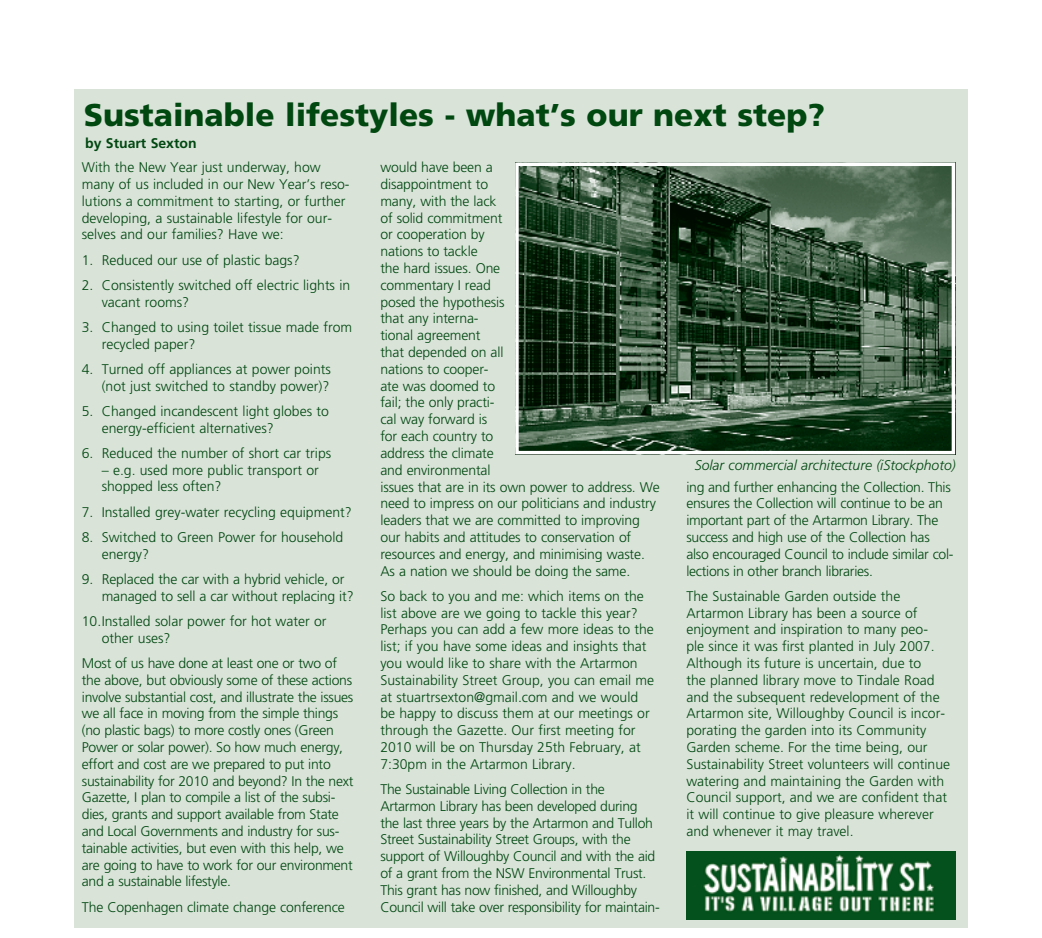
<style>
.page{position:relative;width:1042px;height:938px;background:#fff}
.page>*{position:absolute;margin:0;border:0;box-sizing:border-box;transform-origin:0 0}
.t1{font:900 31.5px "Frutiger";color:#004710}
.t2{font:300 14px/16.8px "Frutiger";letter-spacing:-.01em;color:#004710}
.t3{font:italic 300 14px "Frutiger";color:#004710}
.t4{font:700 14px "Frutiger";color:#004710}
</style>
<div class="page">
<div style="left:74px;top:89px;width:893px;height:839px;background:#d9e3d8"></div>
<img style="left:686px;top:851px;width:269px;height:68px">
<img style="left:520px;top:167px;width:430px;height:282px">
<div style="left:515px;top:162px;width:440px;height:292px;border:4px solid #fff"></div>
<h1 class="t1" style="left:84px;top:96px;width:743px">Sustainable lifestyles - what’s our next step?</h1>
<p class="t4" style="left:85px;top:135px;width:113px">by Stuart Sexton</p>
<p class="t2" style="left:82px;top:159px;width:269px">With the New Year just underway, how many of us included in our New Year’s reso&shy;lutions a commitment to starting, or further developing, a sustainable lifestyle for our&shy;selves and our families? Have we:</p>
<p class="t2" style="left:82px;top:252px;width:219px">1. Reduced our use of plastic bags?</p>
<p class="t2" style="left:102px;top:277px;width:250px;text-indent:-20px">2. Consistently switched off electric lights in vacant rooms?</p>
<p class="t2" style="left:102px;top:319px;width:252px;text-indent:-20px">3. Changed to using toilet tissue made from recycled paper?</p>
<p class="t2" style="left:82px;top:361px;width:250px;text-align:right">4. Turned off appliances at power points (not just switched to standby power)?</p>
<p class="t2" style="left:102px;top:403px;width:229px;text-indent:-20px">5. Changed incandescent light globes to energy-efficient alternatives?</p>
<p class="t2" style="left:82px;top:445px;width:251px">6. Reduced the number of short car trips</p>
<p class="t2" style="left:102px;top:462px;width:219px">– e.g. used more public transport or shopped less often?</p>
<p class="t2" style="left:82px;top:504px;width:271px">7. Installed grey-water recycling equipment?</p>
<p class="t2" style="left:102px;top:529px;width:243px;text-indent:-20px">8. Switched to Green Power for household energy?</p>
<p class="t2" style="left:102px;top:571px;width:253px;text-indent:-20px">9. Replaced the car with a hybrid vehicle, or managed to sell a car without replacing it?</p>
<p class="t2" style="left:102px;top:613px;width:226px;text-indent:-20px">10.Installed solar power for hot water or other uses?</p>
<p class="t2" style="left:82px;top:655px;width:273px">Most of us have done at least one or two of the above, but obviously some of these actions involve substantial cost, and illustrate the issues we all face in moving from the simple things (no plastic bags) to more costly ones (Green Power or solar power). So how much energy, effort and cost are we prepared to put into sustainability for 2010 and beyond? In the next Gazette, I plan to compile a list of the subsi&shy;dies, grants and support available from State and Local Governments and industry for sus&shy;tainable activities, but even with this help, we are going to have to work for our environment and a sustainable lifestyle.</p>
<p class="t2" style="left:82px;top:898px;width:264px">The Copenhagen climate change conference</p>
<p class="t2" style="left:380px;top:159px;width:281px">would have been a<br>disappointment to<br>many, with the lack<br>of solid commitment<br>or cooperation by<br>nations to tackle<br>the hard issues. One<br>commentary I read<br>posed the hypothesis<br>that any interna-<br>tional agreement<br>that depended on all<br>nations to cooper-<br>ate was doomed to<br>fail; the only practi-<br>cal way forward is<br>for each country to<br>address the climate<br>and environmental<br>issues that are in its own power to address. We need to impress on our politicians and industry leaders that we are committed to improving our habits and attitudes to conservation of resources and energy, and minimising waste.<br>As a nation we should be doing the same.</p>
<p class="t2" style="left:380px;top:588px;width:275px">So back to you and me: which items on the list above are we going to tackle this year?<br>Perhaps you can add a few more ideas to the list; if you have some ideas and insights that you would like to share with the Artarmon Sustainability Street Group, you can email me at stuartrsexton@gmail.com and we would be happy to discuss them at our meetings or through the Gazette. Our first meeting for 2010 will be on Thursday 25th February, at 7:30pm in the Artarmon Library.</p>
<p class="t2" style="left:380px;top:781px;width:281px">The Sustainable Living Collection in the Artarmon Library has been developed during the last three years by the Artarmon and Tulloh Street Sustainability Street Groups, with the support of Willoughby Council and with the aid of a grant from the NSW Environmental Trust.<br>This grant has now finished, and Willoughby Council will take over responsibility for maintain-</p>
<p class="t3" style="left:695px;top:457px;width:262px">Solar commercial architecture (iStockphoto)</p>
<p class="t2" style="left:686px;top:478px;width:269px">ing and further enhancing the Collection. This ensures the Collection will continue to be an important part of the Artarmon Library. The success and high use of the Collection has also encouraged Council to include similar col&shy;lections in other branch libraries.</p>
<p class="t2" style="left:686px;top:588px;width:265px">The Sustainable Garden outside the Artarmon Library has been a source of enjoyment and inspiration to many peo-<br>ple since it was first planted in July 2007.<br>Although its future is uncertain, due to<br>the planned library move to Tindale Road and the subsequent redevelopment of the Artarmon site, Willoughby Council is incor&shy;porating the garden into its Community Garden scheme. For the time being, our Sustainability Street volunteers will continue watering and maintaining the Garden with Council support, and we are confident that it will continue to give pleasure wherever and whenever it may travel.</p>
</div>
